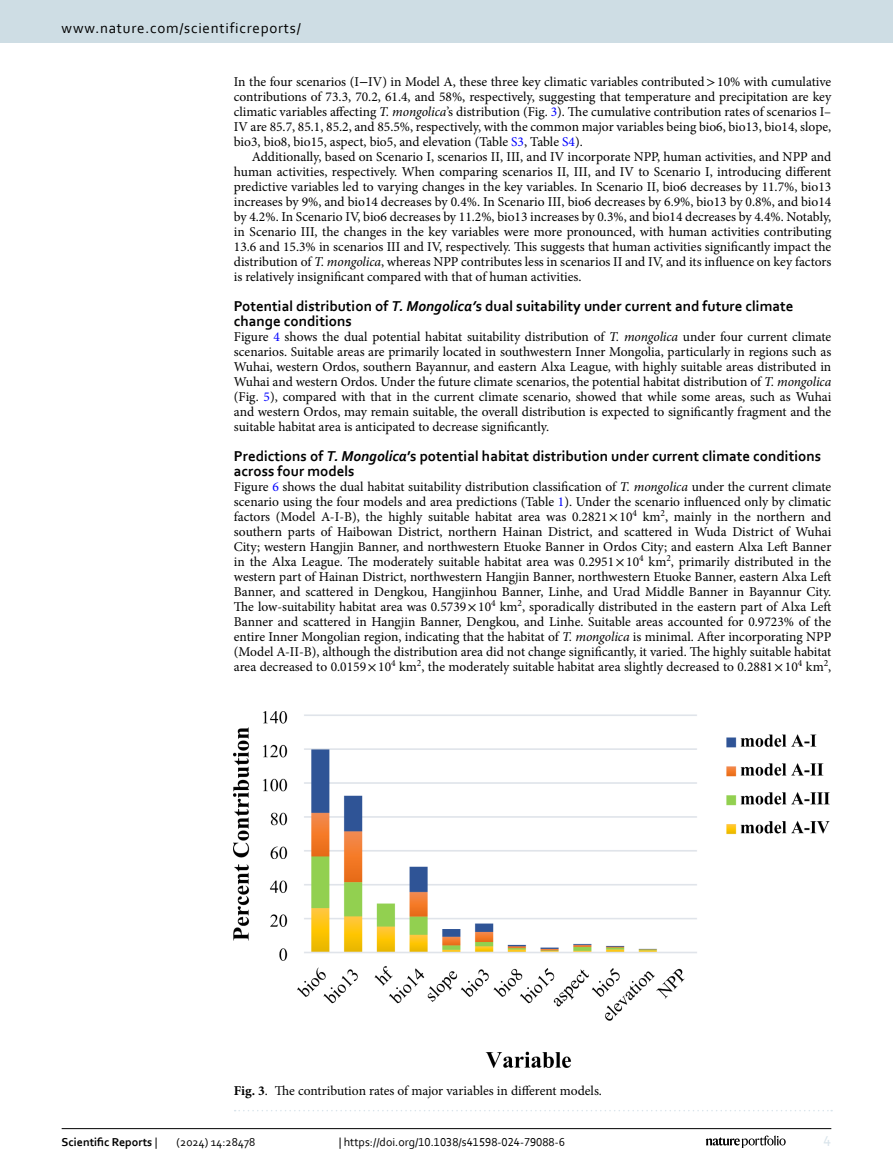
<style>
.page{position:relative;width:893px;height:1174px;background:#fff}
.page>*{position:absolute;margin:0;border:0;box-sizing:border-box;transform-origin:0 0}
.Head_2{font:700 15px/15px "Corbel";color:#000}
.t1{font:15px "Corbel";letter-spacing:.05em;color:#000}
.t2{font:15px "Corbel";color:#d9e4eb}
.Body_Text{font:13.5px/15px "Minion Pro";color:#000;text-align:justify}
.Body_Text_Indent{font:13.5px/15px "Minion Pro";color:#000;text-align:justify}
.Figure_Caption{font:13.5px "Minion Pro";color:#000}
.t3{font:12px "Corbel";color:#000}
.t4{font:700 12px "Corbel";color:#000}
.s1{font-family:"STIX"}
.s2{font-style:italic}
.s3{color:#00f}
.s4{font-weight:700}
.s5{font-weight:400}
</style>
<div class="page">
<img style="left:234px;top:711px;width:595px;height:356px">
<svg style="left:235px;top:1110px;width:597px;height:1px"></svg>
<hr style="left:62px;top:1128px;width:769px;height:1px;background:#000">
<svg style="left:706px;top:1135px;width:80px;height:12px"></svg>
<div style="left:0;top:0;width:893px;height:43px;background:#cedde4"></div>
<p class="t1" style="left:62px;top:18px;width:241px">www.nature.com/scientificreports/</p>
<p class="Body_Text" style="left:234px;top:74px;width:599px">In the four scenarios (I<span class="s1">−</span>IV) in Model A, these three key climatic variables contributed<span class="s1">&gt;</span>10% with cumulative contributions of 73.3, 70.2, 61.4, and 58%, respectively, suggesting that temperature and precipitation are key climatic variables affecting <span class="s2">T. mongolica</span>’s distribution (Fig. <span class="s3">3</span>). The cumulative contribution rates of scenarios I– IV are 85.7, 85.1, 85.2, and 85.5%, respectively, with the common major variables being bio6, bio13, bio14, slope, bio3, bio8, bio15, aspect, bio5, and elevation (Table <span class="s3">S3</span>, Table <span class="s3">S4</span>).</p>
<p class="Body_Text_Indent" style="left:234px;top:149px;width:599px;text-indent:18px">Additionally, based on Scenario I, scenarios II, III, and IV incorporate NPP, human activities, and NPP and human activities, respectively. When comparing scenarios II, III, and IV to Scenario I, introducing different predictive variables led to varying changes in the key variables. In Scenario II, bio6 decreases by 11.7%, bio13 increases by 9%, and bio14 decreases by 0.4%. In Scenario III, bio6 decreases by 6.9%, bio13 by 0.8%, and bio14 by 4.2%. In Scenario IV, bio6 decreases by 11.2%, bio13 increases by 0.3%, and bio14 decreases by 4.4%. Notably, in Scenario III, the changes in the key variables were more pronounced, with human activities contributing 13.6 and 15.3% in scenarios III and IV, respectively. This suggests that human activities significantly impact the distribution of <span class="s2">T. mongolica</span>, whereas NPP contributes less in scenarios II and IV, and its influence on key factors is relatively insignificant compared with that of human activities.</p>
<p class="Head_2" style="left:234px;top:298px;width:561px">Potential distribution of <span class="s2">T. Mongolica’</span>s dual suitability under current and future climate change conditions</p>
<p class="Body_Text" style="left:234px;top:329px;width:599px">Figure <span class="s3">4</span> shows the dual potential habitat suitability distribution of <span class="s2">T. mongolica</span> under four current climate scenarios. Suitable areas are primarily located in southwestern Inner Mongolia, particularly in regions such as Wuhai, western Ordos, southern Bayannur, and eastern Alxa League, with highly suitable areas distributed in Wuhai and western Ordos. Under the future climate scenarios, the potential habitat distribution of <span class="s2">T. mongolica </span>(Fig. <span class="s3">5</span>), compared with that in the current climate scenario, showed that while some areas, such as Wuhai and western Ordos, may remain suitable, the overall distribution is expected to significantly fragment and the suitable habitat area is anticipated to decrease significantly.</p>
<p class="Head_2" style="left:234px;top:448px;width:589px">Predictions of <span class="s2">T. Mongolica</span>’s potential habitat distribution under current climate conditions across four models</p>
<p class="Body_Text" style="left:234px;top:479px;width:599px">Figure <span class="s3">6</span> shows the dual habitat suitability distribution classification of <span class="s2">T. mongolica</span> under the current climate scenario using the four models and area predictions (Table <span class="s3">1</span>). Under the scenario influenced only by climatic factors (Model A-I-B), the highly suitable habitat area was 0.2821<span class="s1">×</span>10<sup>4</sup> km<sup>2</sup>, mainly in the northern and southern parts of Haibowan District, northern Hainan District, and scattered in Wuda District of Wuhai City; western Hangjin Banner, and northwestern Etuoke Banner in Ordos City; and eastern Alxa Left Banner in the Alxa League. The moderately suitable habitat area was 0.2951<span class="s1">×</span>10<sup>4</sup> km<sup>2</sup>, primarily distributed in the western part of Hainan District, northwestern Hangjin Banner, northwestern Etuoke Banner, eastern Alxa Left Banner, and scattered in Dengkou, Hangjinhou Banner, Linhe, and Urad Middle Banner in Bayannur City.<br>The low-suitability habitat area was 0.5739<span class="s1">×</span>10<sup>4</sup> km<sup>2</sup>, sporadically distributed in the eastern part of Alxa Left Banner and scattered in Hangjin Banner, Dengkou, and Linhe. Suitable areas accounted for 0.9723% of the entire Inner Mongolian region, indicating that the habitat of <span class="s2">T. mongolica</span> is minimal. After incorporating NPP (Model A-II-B), although the distribution area did not change significantly, it varied. The highly suitable habitat area decreased to 0.0159<span class="s1">×</span>10<sup>4</sup> km<sup>2</sup>, the moderately suitable habitat area slightly decreased to 0.2881<span class="s1">×</span>10<sup>4</sup> km<sup>2</sup>,</p>
<p class="Figure_Caption" style="left:234px;top:1082px;width:370px"><span class="s4">Fig. 3</span>. The contribution rates of major variables in different models.</p>
<p class="t4" style="left:62px;top:1134px;width:97px">Scientific Reports <span class="s5">|</span></p>
<p class="t3" style="left:177px;top:1134px;width:80px">(2024) 14:28478</p>
<p class="t3" style="left:339px;top:1134px;width:228px">| https://doi.org/10.1038/s41598-024-79088-6</p>
<p class="t2" style="left:824px;top:1132px;width:9px">4</p>
</div>
